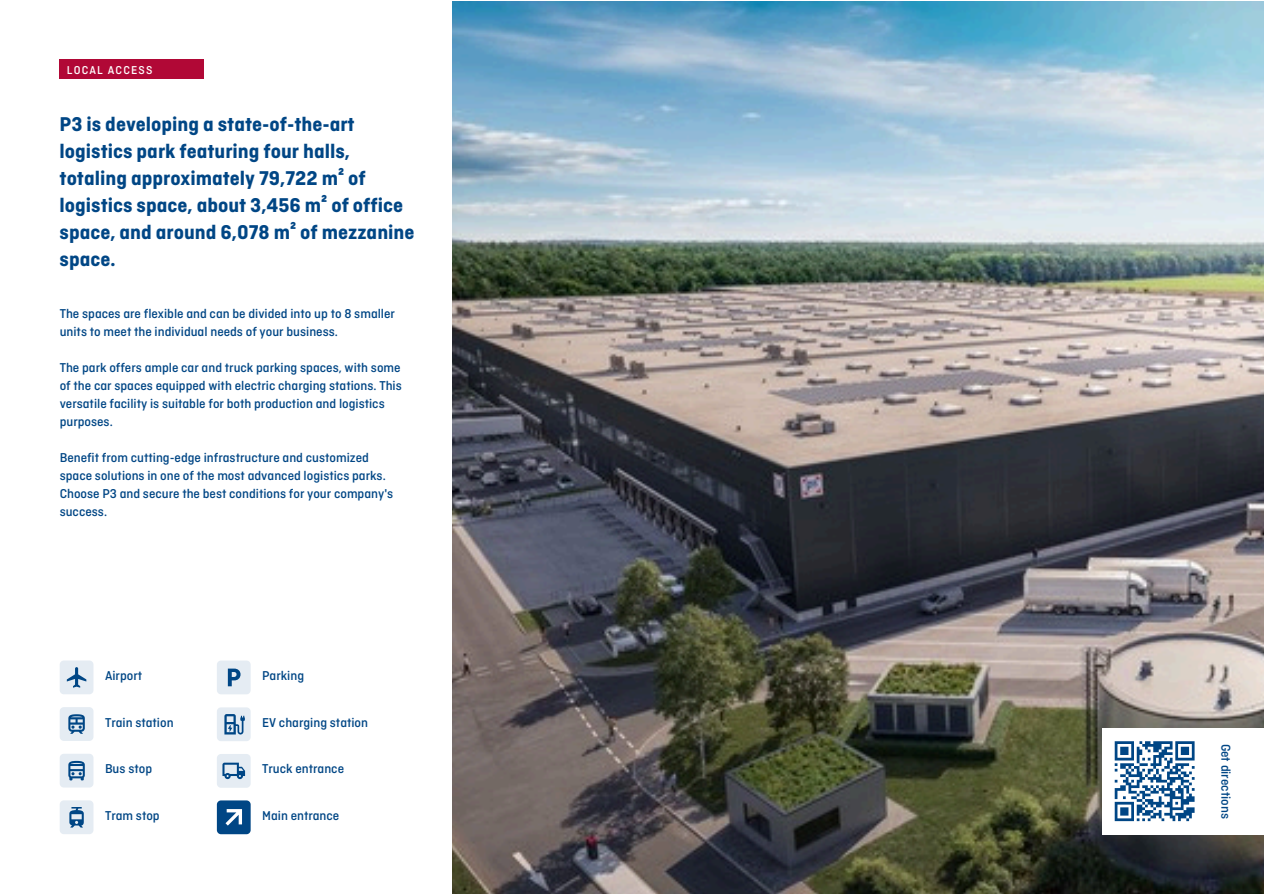
<style>
.page{position:relative;width:1264px;height:894px;background:#fff}
.page>*{position:absolute;margin:0;border:0;box-sizing:border-box;transform-origin:0 0}
.t1{font:700 21px/27px "Ciutadella";color:#004685}
.t2{font:500 13.5px/18px "Ciutadella";color:#004685}
.t3{font:500 12px "Ciutadella";letter-spacing:.1em;color:#fff}
</style>
<div class="page">
<div style="left:60px;top:60px;width:144px;height:19px;background:#b10836"></div>
<img style="left:452px;top:1px;width:811px;height:892px">
<div style="left:1102px;top:727px;width:161px;height:107px;background:#fff"></div>
<svg style="left:1114px;top:741px;width:81px;height:81px"></svg>
<svg style="left:60px;top:707px;width:33px;height:33px"></svg>
<svg style="left:60px;top:754px;width:33px;height:33px"></svg>
<svg style="left:217px;top:707px;width:34px;height:34px"></svg>
<svg style="left:60px;top:800px;width:33px;height:33px"></svg>
<svg style="left:60px;top:660px;width:33px;height:34px"></svg>
<svg style="left:217px;top:754px;width:34px;height:33px"></svg>
<svg style="left:217px;top:660px;width:34px;height:34px"></svg>
<svg style="left:217px;top:800px;width:34px;height:34px"></svg>
<p class="t3" style="left:67px;top:64px;width:87px">LOCAL ACCESS</p>
<h1 class="t1" style="left:60px;top:112px;width:356px">P3 is developing a state-of-the-art logistics park featuring four halls, totaling approximately 79,722 m² of logistics space, about 3,456 m² of office space, and around 6,078 m² of mezzanine space.</h1>
<p class="t2" style="left:60px;top:305px;width:337px">The spaces are flexible and can be divided into up to 8 smaller units to meet the individual needs of your business.</p>
<p class="t2" style="left:60px;top:359px;width:343px">The park offers ample car and truck parking spaces, with some of the car spaces equipped with electric charging stations. This versatile facility is suitable for both production and logistics purposes.</p>
<p class="t2" style="left:60px;top:449px;width:335px">Benefit from cutting-edge infrastructure and customized space solutions in one of the most advanced logistics parks.<br>Choose P3 and secure the best conditions for your company's success.</p>
<p class="t2" style="left:105px;top:667px;width:39px">Airport</p>
<p class="t2" style="left:262px;top:667px;width:43px">Parking</p>
<p class="t2" style="left:105px;top:714px;width:70px">Train station</p>
<p class="t2" style="left:105px;top:760px;width:49px">Bus stop</p>
<p class="t2" style="left:262px;top:714px;width:107px">EV charging station</p>
<p class="t2" style="left:262px;top:760px;width:83px">Truck entrance</p>
<p class="t2" style="left:105px;top:807px;width:56px">Tram stop</p>
<p class="t2" style="left:262px;top:807px;width:79px">Main entrance</p>
<p class="t2" style="left:1233px;top:743px;width:77px;rotate:90deg">Get directions</p>
</div>
